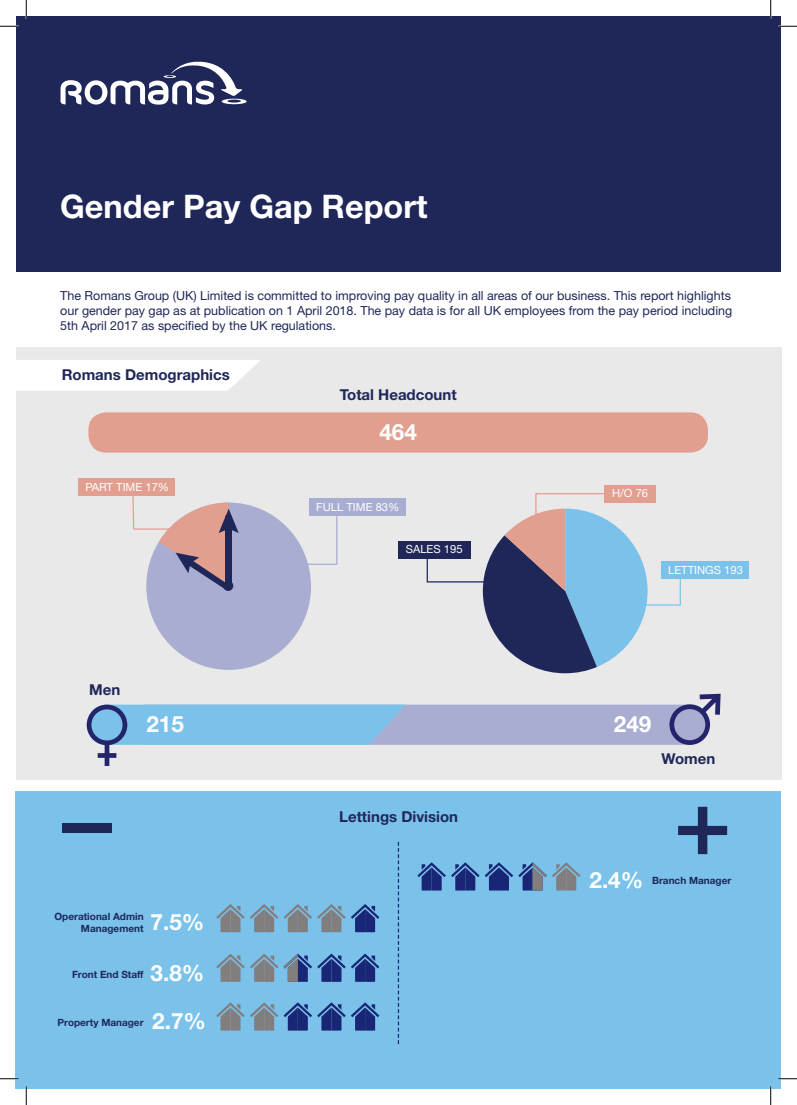
<style>
.page{position:relative;width:797px;height:1105px;background:#fff}
.page>*{position:absolute;margin:0;border:0;box-sizing:border-box;transform-origin:0 0}
.t1{font:700 32.5px "Helvetica Neue LT Std";color:#fff}
.t2{font:700 22.5px "Helvetica Neue LT Std";color:#fff}
.t3{font:700 15px "Helvetica Neue LT Std";color:#1f2759}
.t4{font:12.5px/15px "Helvetica Neue LT Std";color:#1f2759;text-align:justify}
.t5{font:11.25px "Helvetica Neue LT Std";color:#fff}
.t6{font:700 10px "Helvetica Neue LT Std";color:#1f2759}
</style>
<div class="page">
<div style="left:16px;top:17px;width:764px;height:255px;background:#1f2759"></div>
<div style="left:16px;top:347px;width:765px;height:433px;background:#e9e9e9"></div>
<div style="left:129px;top:705px;width:579px;height:40px;background:#a9add1;border-radius:18px"></div>
<div style="left:88px;top:412px;width:620px;height:41px;background:#e29f90;border-radius:18px"></div>
<div style="left:16px;top:360px;width:244px;height:31px;background:#fff"></div>
<div style="left:661px;top:561px;width:87px;height:18px;background:#7bc2eb"></div>
<div style="left:398px;top:541px;width:72px;height:18px;background:#1f2759"></div>
<div style="left:604px;top:485px;width:51px;height:17px;background:#e29f90"></div>
<svg style="left:669px;top:694px;width:51px;height:51px"></svg>
<div style="left:79px;top:478px;width:96px;height:18px;background:#e29f90"></div>
<div style="left:310px;top:498px;width:96px;height:17px;background:#a9add1"></div>
<svg style="left:132px;top:496px;width:3px;height:34px"></svg>
<hr style="left:134px;top:528px;width:49px;height:2px;background:#e29f90">
<hr style="left:336px;top:515px;width:1px;height:49px;background:#a9add1">
<hr style="left:305px;top:564px;width:32px;height:1px;background:#a9add1">
<div style="left:146px;top:502px;width:165px;height:168px;background:#a9add1;border-radius:50%"></div>
<svg style="left:159px;top:502px;width:80px;height:87px"></svg>
<div style="left:223px;top:581px;width:10px;height:10px;background:#1f2759;border-radius:50%"></div>
<svg style="left:87px;top:705px;width:319px;height:61px"></svg>
<svg style="left:61px;top:61px;width:186px;height:44px"></svg>
<svg style="left:426px;top:492px;width:255px;height:181px"></svg>
<div style="left:16px;top:791px;width:765px;height:298px;background:#7bc2eb"></div>
<svg style="left:678px;top:807px;width:49px;height:47px"></svg>
<div style="left:62px;top:824px;width:49px;height:9px;background:#1f2759"></div>
<svg style="left:216px;top:904px;width:163px;height:28px"></svg>
<svg style="left:216px;top:1002px;width:163px;height:28px"></svg>
<svg style="left:398px;top:842px;width:1px;height:202px"></svg>
<svg style="left:216px;top:954px;width:163px;height:28px"></svg>
<svg style="left:417px;top:862px;width:163px;height:28px"></svg>
<svg style="left:0;top:25px;width:19px;height:2px"></svg>
<svg style="left:778px;top:25px;width:19px;height:2px"></svg>
<svg style="left:0;top:1078px;width:19px;height:1px"></svg>
<svg style="left:778px;top:1078px;width:19px;height:1px"></svg>
<svg style="left:25px;top:0;width:2px;height:19px"></svg>
<svg style="left:25px;top:1086px;width:2px;height:19px"></svg>
<svg style="left:770px;top:0;width:1px;height:19px"></svg>
<svg style="left:770px;top:1086px;width:1px;height:19px"></svg>
<p class="t1" style="left:60px;top:187px;width:369px">Gender Pay Gap Report</p>
<p class="t4" style="left:60px;top:288px;width:673px">The Romans Group (UK) Limited is committed to improving pay quality in all areas of our business. This report highlights our gender pay gap as at publication on 1 April 2018. The pay data is for all UK employees from the pay period including 5th April 2017 as specified by the UK regulations.</p>
<p class="t3" style="left:62px;top:365px;width:170px">Romans Demographics</p>
<p class="t5" style="left:85px;top:480px;width:85px">PART TIME 17%</p>
<p class="t3" style="left:89px;top:680px;width:33px">Men</p>
<p class="t2" style="left:146px;top:710px;width:39px">215</p>
<p class="t6" style="left:55px;top:911px;width:91px">Operational Admin</p>
<p class="t6" style="left:81px;top:923px;width:64px">Management</p>
<p class="t2" style="left:151px;top:908px;width:55px">7.5%</p>
<p class="t2" style="left:151px;top:959px;width:55px">3.8%</p>
<p class="t2" style="left:152px;top:1007px;width:55px">2.7%</p>
<p class="t6" style="left:72px;top:968px;width:73px">Front End Staff</p>
<p class="t6" style="left:58px;top:1016px;width:87px">Property Manager</p>
<p class="t3" style="left:340px;top:386px;width:118px">Total Headcount</p>
<p class="t2" style="left:379px;top:418px;width:39px">464</p>
<p class="t5" style="left:316px;top:500px;width:85px">FULL TIME 83%</p>
<p class="t5" style="left:406px;top:543px;width:58px">SALES 195</p>
<p class="t3" style="left:339px;top:807px;width:120px">Lettings Division</p>
<p class="t5" style="left:612px;top:487px;width:38px">H/O 76</p>
<p class="t5" style="left:668px;top:563px;width:76px">LETTINGS 193</p>
<p class="t2" style="left:614px;top:710px;width:39px">249</p>
<p class="t3" style="left:661px;top:749px;width:55px">Women</p>
<p class="t2" style="left:589px;top:866px;width:55px">2.4%</p>
<p class="t6" style="left:652px;top:874px;width:81px">Branch Manager</p>
</div>
